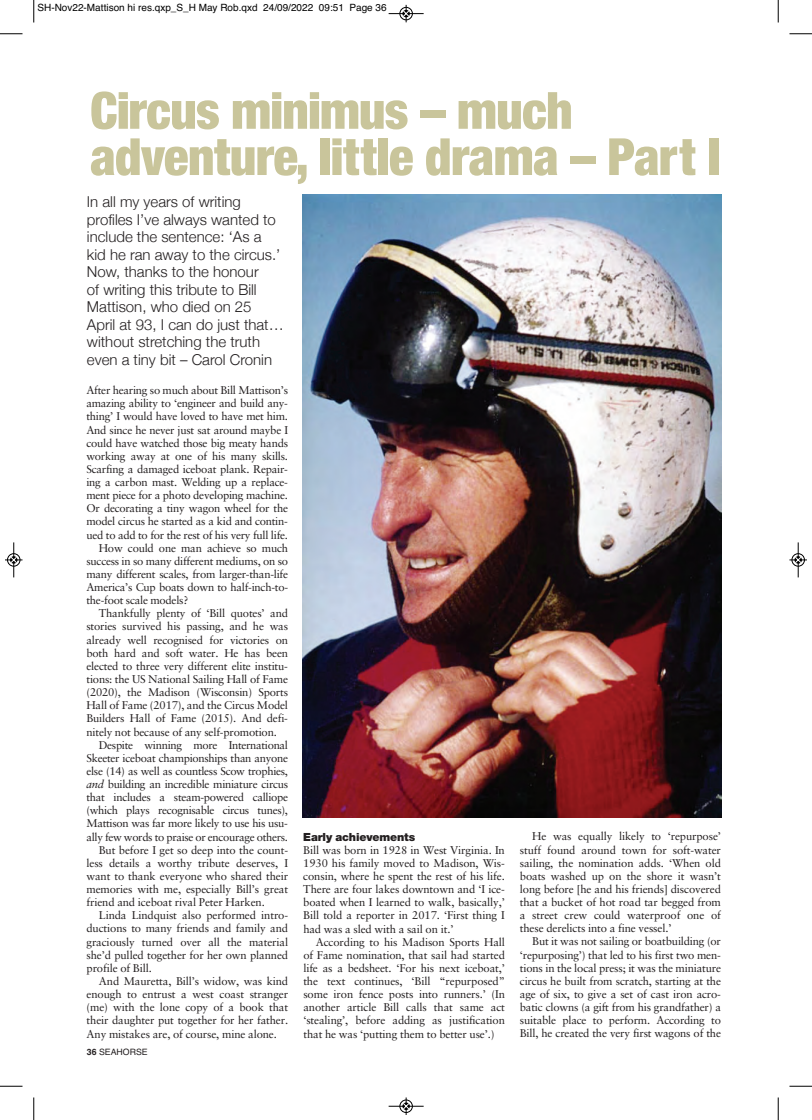
<style>
.page{position:relative;width:812px;height:1120px;background:#fff}
.page>*{position:absolute;margin:0;border:0;box-sizing:border-box;transform-origin:0 0}
.t1{font:900 condensed 51.25px/46.2px "Helvetica Neue";letter-spacing:-.01em;color:#c9c59b}
.t2{font:300 15px/17.5px "Helvetica Neue";color:#231f20}
.t3{font:11.25px/13.1px "Sabon";letter-spacing:-.015em;color:#231f20;text-align:justify}
.t4{font:900 11.25px "Helvetica Neue";letter-spacing:-.015em;color:#231f20}
.t5{font:10px "Helvetica";color:#000}
.t6{font:8.75px "Helvetica";color:#231f20}
.s1{font-style:italic}
.s2{font-weight:700}
</style>
<div class="page">
<img style="left:303px;top:194px;width:418px;height:623px">
<svg style="left:33px;top:0;width:2px;height:23px"></svg>
<svg style="left:0;top:33px;width:22px;height:2px"></svg>
<svg style="left:777px;top:0;width:2px;height:23px"></svg>
<svg style="left:789px;top:33px;width:23px;height:2px"></svg>
<svg style="left:33px;top:1097px;width:2px;height:23px"></svg>
<svg style="left:0;top:1086px;width:22px;height:1px"></svg>
<svg style="left:777px;top:1097px;width:2px;height:23px"></svg>
<svg style="left:789px;top:1086px;width:23px;height:1px"></svg>
<div style="left:399px;top:7px;width:14px;height:13px;border:1px solid #fff;border-radius:50%"></div>
<hr style="left:388px;top:13px;width:35px;height:1px;background:#000">
<div style="left:400px;top:7px;width:12px;height:13px;border:1px solid #000;border-radius:50%"></div>
<svg style="left:403px;top:5px;width:6px;height:17px"></svg>
<div style="left:399px;top:1099px;width:14px;height:14px;border:1px solid #fff;border-radius:50%"></div>
<hr style="left:388px;top:1106px;width:35px;height:1px;background:#000">
<div style="left:400px;top:1100px;width:12px;height:13px;border:1px solid #000;border-radius:50%"></div>
<svg style="left:403px;top:1097px;width:6px;height:18px"></svg>
<div style="left:7px;top:553px;width:13px;height:14px;border:1px solid #fff;border-radius:50%"></div>
<hr style="left:14px;top:542px;width:1px;height:35px;background:#000">
<div style="left:7px;top:553px;width:13px;height:13px;border:1px solid #000;border-radius:50%"></div>
<svg style="left:5px;top:557px;width:17px;height:6px"></svg>
<div style="left:791px;top:553px;width:13px;height:14px;border:1px solid #fff;border-radius:50%"></div>
<hr style="left:798px;top:542px;width:1px;height:35px;background:#000">
<div style="left:791px;top:553px;width:13px;height:13px;border:1px solid #000;border-radius:50%"></div>
<svg style="left:789px;top:557px;width:18px;height:6px"></svg>
<p class="t5" style="left:38px;top:2px;width:351px">SH-Nov22-Mattison hi res.qxp_S_H May Rob.qxd 24/09/2022 09:51 Page 36</p>
<h1 class="t1" style="left:90px;top:92px;width:631px">Circus minimus – much adventure, little drama – Part I</h1>
<p class="t2" style="left:87px;top:193px;width:198px">In all my years of writing profiles I’ve always wanted to include the sentence: ‘As a kid he ran away to the circus.’<br>Now, thanks to the honour<br>of writing this tribute to Bill<br>Mattison, who died on 25<br>April at 93, I can do just that… without stretching the truth even a tiny bit – Carol Cronin</p>
<p class="t3" style="left:86px;top:385px;width:203px">After hearing so much about Bill Mattison’s</p>
<p class="t3" style="left:86px;top:398px;width:203px">amazing ability to ‘engineer and build any-</p>
<p class="t3" style="left:86px;top:411px;width:203px">thing’ I would have loved to have met him.</p>
<p class="t3" style="left:86px;top:424px;width:203px">And since he never just sat around maybe I</p>
<p class="t3" style="left:86px;top:437px;width:203px">could have watched those big meaty hands</p>
<p class="t3" style="left:86px;top:450px;width:203px">working away at one of his many skills.</p>
<p class="t3" style="left:86px;top:463px;width:203px">Scarfing a damaged iceboat plank. Repair-</p>
<p class="t3" style="left:86px;top:476px;width:203px">ing a carbon mast. Welding up a replace-</p>
<p class="t3" style="left:86px;top:490px;width:203px">ment piece for a photo developing machine.</p>
<p class="t3" style="left:86px;top:503px;width:203px">Or decorating a tiny wagon wheel for the</p>
<p class="t3" style="left:86px;top:516px;width:203px">model circus he started as a kid and contin-</p>
<p class="t3" style="left:86px;top:529px;width:203px">ued to add to for the rest of his very full life.</p>
<p class="t3" style="left:99px;top:542px;width:191px">How could one man achieve so much</p>
<p class="t3" style="left:86px;top:555px;width:203px">success in so many different mediums, on so</p>
<p class="t3" style="left:86px;top:568px;width:203px">many different scales, from larger-than-life</p>
<p class="t3" style="left:86px;top:581px;width:203px">America’s Cup boats down to half-inch-to-</p>
<p class="t3" style="left:86px;top:595px;width:103px">the-foot scale models?</p>
<p class="t3" style="left:99px;top:608px;width:191px">Thankfully plenty of ‘Bill quotes’ and</p>
<p class="t3" style="left:86px;top:621px;width:203px">stories survived his passing, and he was</p>
<p class="t3" style="left:86px;top:634px;width:203px">already well recognised for victories on</p>
<p class="t3" style="left:86px;top:647px;width:203px">both hard and soft water. He has been</p>
<p class="t3" style="left:86px;top:660px;width:203px">elected to three very different elite institu-</p>
<p class="t3" style="left:86px;top:673px;width:203px">tions: the US National Sailing Hall of Fame</p>
<p class="t3" style="left:86px;top:686px;width:203px">(2020), the Madison (Wisconsin) Sports</p>
<p class="t3" style="left:86px;top:700px;width:203px">Hall of Fame (2017), and the Circus Model</p>
<p class="t3" style="left:86px;top:713px;width:203px">Builders Hall of Fame (2015). And defi-</p>
<p class="t3" style="left:86px;top:726px;width:192px">nitely not because of any self-promotion.</p>
<p class="t3" style="left:99px;top:739px;width:191px">Despite winning more International</p>
<p class="t3" style="left:86px;top:752px;width:203px">Skeeter iceboat championships than anyone</p>
<p class="t3" style="left:86px;top:765px;width:203px">else (14) as well as countless Scow trophies,</p>
<p class="t3" style="left:86px;top:778px;width:203px"><span class="s1">and</span> building an incredible miniature circus</p>
<p class="t3" style="left:86px;top:792px;width:203px">that includes a steam-powered calliope</p>
<p class="t3" style="left:86px;top:805px;width:203px">(which plays recognisable circus tunes),</p>
<p class="t3" style="left:86px;top:818px;width:203px">Mattison was far more likely to use his usu-</p>
<p class="t3" style="left:86px;top:831px;width:203px">ally few words to praise or encourage others.</p>
<p class="t3" style="left:99px;top:844px;width:191px">But before I get so deep into the count-</p>
<p class="t3" style="left:86px;top:857px;width:203px">less details a worthy tribute deserves, I</p>
<p class="t3" style="left:86px;top:870px;width:203px">want to thank everyone who shared their</p>
<p class="t3" style="left:86px;top:883px;width:203px">memories with me, especially Bill’s great</p>
<p class="t3" style="left:86px;top:897px;width:180px">friend and iceboat rival Peter Harken.</p>
<p class="t3" style="left:99px;top:910px;width:191px">Linda Lindquist also performed intro-</p>
<p class="t3" style="left:86px;top:923px;width:203px">ductions to many friends and family and</p>
<p class="t3" style="left:86px;top:936px;width:203px">graciously turned over all the material</p>
<p class="t3" style="left:86px;top:949px;width:203px">she’d pulled together for her own planned</p>
<p class="t3" style="left:87px;top:962px;width:67px">profile of Bill.</p>
<p class="t3" style="left:99px;top:975px;width:191px">And Mauretta, Bill’s widow, was kind</p>
<p class="t3" style="left:87px;top:988px;width:203px">enough to entrust a west coast stranger</p>
<p class="t3" style="left:87px;top:1002px;width:203px">(me) with the lone copy of a book that</p>
<p class="t3" style="left:87px;top:1015px;width:203px">their daughter put together for her father.</p>
<p class="t3" style="left:87px;top:1028px;width:192px">Any mistakes are, of course, mine alone.</p>
<p class="t6" style="left:87px;top:1047px;width:62px"><span class="s2">36</span> SEAHORSE</p>
<p class="t4" style="left:303px;top:832px;width:113px">Early achievements</p>
<p class="t3" style="left:303px;top:844px;width:203px">Bill was born in 1928 in West Virginia. In 1930 his family moved to Madison, Wis&shy;consin, where he spent the rest of his life.<br>There are four lakes downtown and ‘I ice&shy;boated when I learned to walk, basically,’ Bill told a reporter in 2017. ‘First thing I had was a sled with a sail on it.’</p>
<p class="t3" style="left:303px;top:936px;width:203px;text-indent:12px">According to his Madison Sports Hall of Fame nomination, that sail had started life as a bedsheet. ‘For his next iceboat,’ the text continues, ‘Bill “repurposed” some iron fence posts into runners.’ (In another article Bill calls that same act ‘stealing’, before adding as justification that he was ‘putting them to better use’.)</p>
<p class="t3" style="left:520px;top:831px;width:203px;text-indent:12px">He was equally likely to ‘repurpose’ stuff found around town for soft-water sailing, the nomination adds. ‘When old boats washed up on the shore it wasn’t long before [he and his friends] discovered that a bucket of hot road tar begged from a street crew could waterproof one of these derelicts into a fine vessel.’</p>
<p class="t3" style="left:520px;top:936px;width:203px;text-indent:12px">But it was not sailing or boatbuilding (or ‘repurposing’) that led to his first two men&shy;tions in the local press; it was the miniature circus he built from scratch, starting at the age of six, to give a set of cast iron acro&shy;batic clowns (a gift from his grandfather) a suitable place to perform. According to Bill, he created the very first wagons of the</p>
</div>
